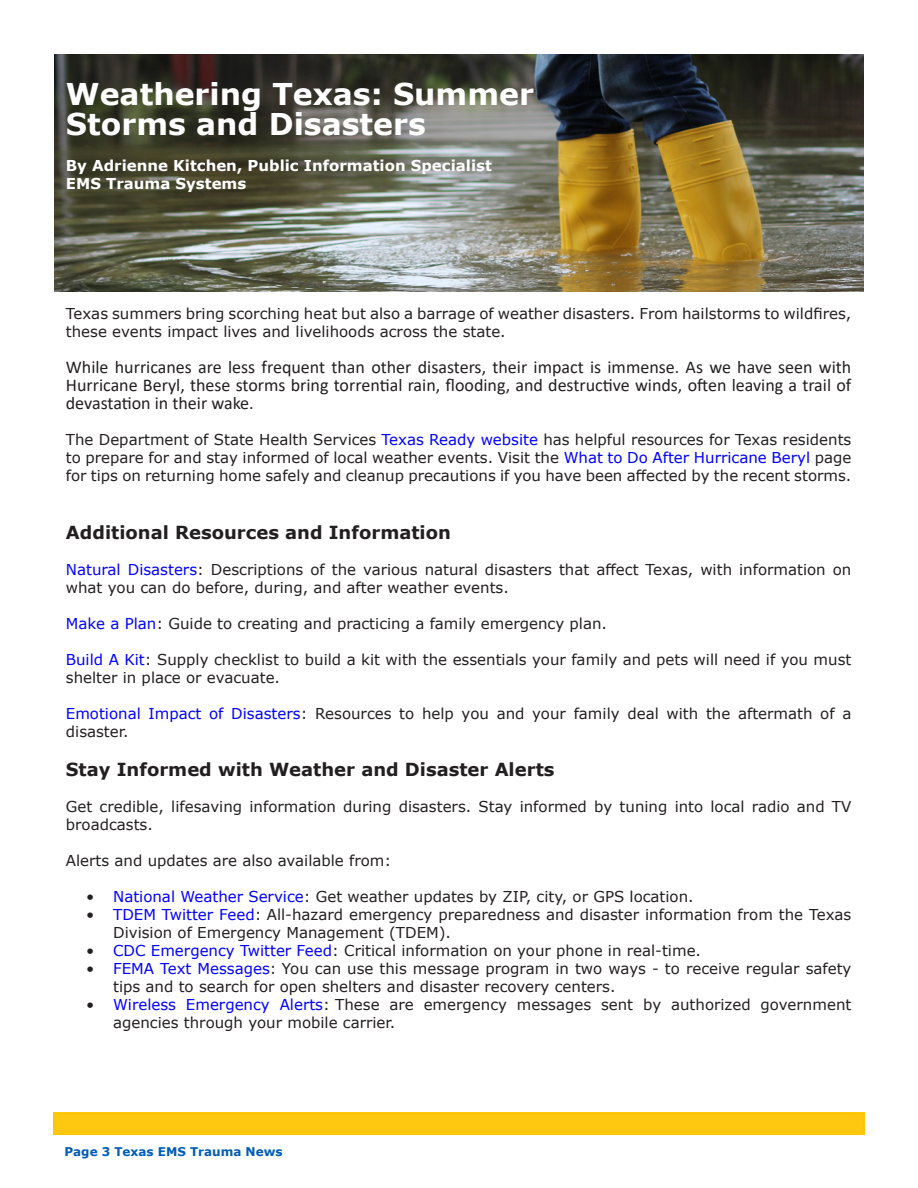
<style>
.page{position:relative;width:918px;height:1188px;background:#fff}
.page>*{position:absolute;margin:0;border:0;box-sizing:border-box;transform-origin:0 0}
.Heading_1{font:700 30px/30px "Verdana";color:#fff}
.t1{font:18px/18px "Calibri";color:#231f20;text-align:justify}
.t2{font:700 18px "Verdana";color:#231f20}
.t3{font:15px/18px "Verdana";color:#231f20}
.t4{font:700 15px/18px "Verdana";color:#fff}
.t5{font:700 12px "Verdana";color:#005cb9}
.s1{color:#00f}
</style>
<div class="page">
<div style="left:53px;top:1112px;width:812px;height:23px;background:#fec710"></div>
<div style="left:54px;top:1113px;width:810px;height:21px;border:1px solid #ffc600"></div>
<img style="left:54px;top:54px;width:810px;height:238px">
<p class="Heading_1" style="left:66px;top:79px;width:470px">Weathering Texas: Summer<br>Storms and Disasters</p>
<p class="t4" style="left:66px;top:157px;width:428px">By Adrienne Kitchen, Public Information Specialist<br>EMS Trauma Systems</p>
<p class="t3" style="left:66px;top:304px;width:787px">Texas summers bring scorching heat but also a barrage of weather disasters. From hailstorms to wildfires, these events impact lives and livelihoods across the state.</p>
<p class="t1" style="left:66px;top:358px;width:787px">While hurricanes are less frequent than other disasters, their impact is immense. As we have seen with Hurricane Beryl, these storms bring torrential rain, flooding, and destructive winds, often leaving a trail of devastation in their wake.</p>
<p class="t3" style="left:66px;top:430px;width:787px;text-align:justify">The Department of State Health Services <span class="s1">Texas Ready website</span> has helpful resources for Texas residents to prepare for and stay informed of local weather events. Visit the <span class="s1">What to Do After Hurricane Beryl</span> page for tips on returning home safely and cleanup precautions if you have been affected by the recent storms.</p>
<p class="t2" style="left:66px;top:519px;width:387px">Additional Resources and Information</p>
<p class="t3" style="left:66px;top:560px;width:787px"><span class="s1">Natural Disasters</span>: Descriptions of the various natural disasters that affect Texas, with information on what you can do before, during, and after weather events.</p>
<p class="t3" style="left:66px;top:614px;width:543px"><span class="s1">Make a Plan</span>: Guide to creating and practicing a family emergency plan.</p>
<p class="t3" style="left:66px;top:650px;width:787px"><span class="s1">Build A Kit</span>: Supply checklist to build a kit with the essentials your family and pets will need if you must shelter in place or evacuate.</p>
<p class="t3" style="left:66px;top:704px;width:787px"><span class="s1">Emotional Impact of Disasters</span>: Resources to help you and your family deal with the aftermath of a disaster.</p>
<p class="t2" style="left:66px;top:757px;width:490px">Stay Informed with Weather and Disaster Alerts</p>
<p class="t3" style="left:66px;top:798px;width:787px">Get credible, lifesaving information during disasters. Stay informed by tuning into local radio and TV broadcasts.</p>
<p class="t3" style="left:66px;top:852px;width:327px">Alerts and updates are also available from:</p>
<p class="t3" style="left:86px;top:888px;width:609px">• <span class="s1">National Weather Service</span>: Get weather updates by ZIP, city, or GPS location.</p>
<p class="t3" style="left:113px;top:906px;width:740px;text-indent:-27px">• <span class="s1">TDEM Twitter Feed</span>: All-hazard emergency preparedness and disaster information from the Texas<br>Division of Emergency Management (TDEM).</p>
<p class="t3" style="left:86px;top:942px;width:616px">• <span class="s1">CDC Emergency Twitter Feed</span>: Critical information on your phone in real-time.</p>
<p class="t3" style="left:113px;top:960px;width:740px;text-indent:-27px">• <span class="s1">FEMA Text Messages</span>: You can use this message program in two ways - to receive regular safety tips and to search for open shelters and disaster recovery centers.</p>
<p class="t3" style="left:113px;top:996px;width:740px;text-indent:-27px">• <span class="s1">Wireless Emergency Alerts</span>: These are emergency messages sent by authorized government agencies through your mobile carrier.</p>
<p class="t5" style="left:64px;top:1143px;width:220px">Page 3 Texas EMS Trauma News</p>
</div>
